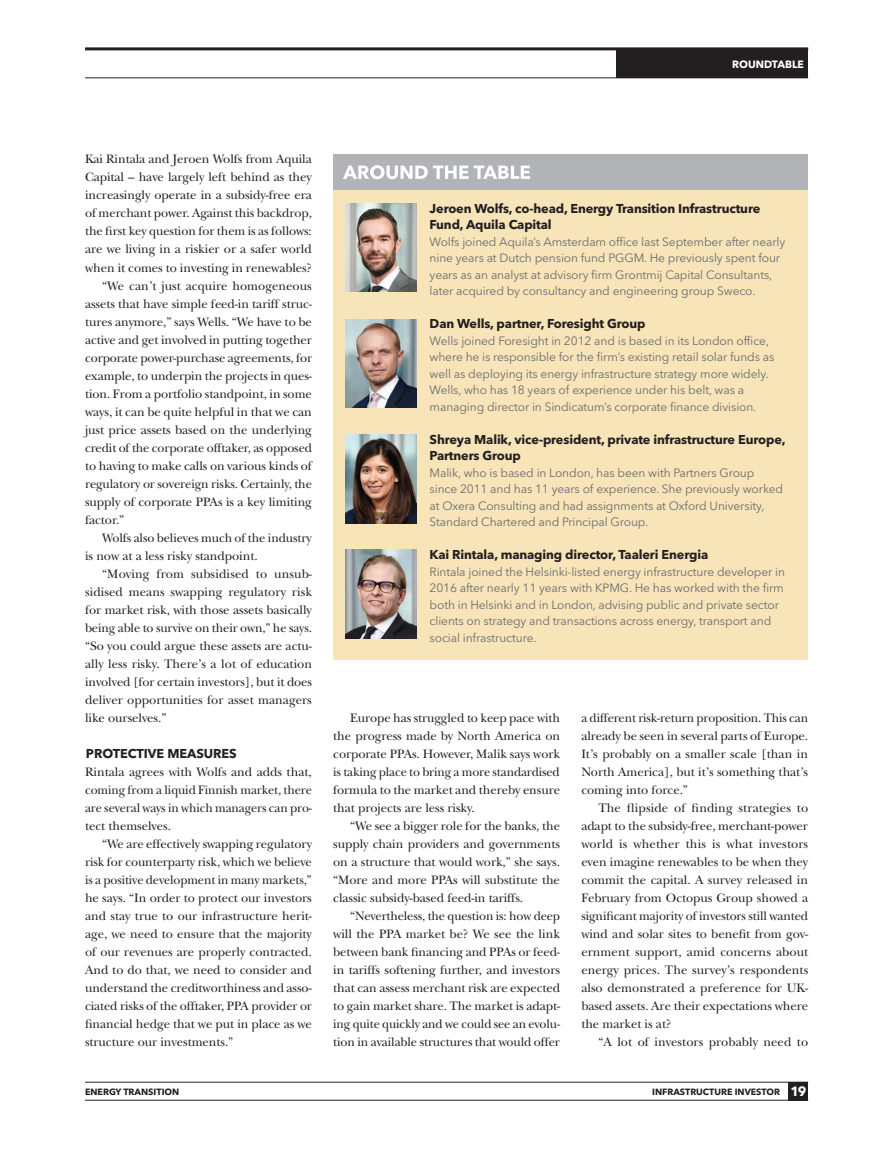
<style>
.page{position:relative;width:872px;height:1149px;background:#fff}
.page>*{position:absolute;margin:0;border:0;box-sizing:border-box;transform-origin:0 0}
._4_Body_text_indent{font:12.75px/18px "New Baskerville Std";letter-spacing:-.005em;color:#231f20;text-align:justify}
._16_Panel_header{font:700 12.75px/16.5px "Avenir Next LT Pro";letter-spacing:-.01em;color:#231f20}
._6_Body_text_full_ou{font:12.75px/18px "New Baskerville Std";letter-spacing:-.01em;color:#231f20;text-align:justify}
._7_Subhead{font:700 12.75px "Avenir Next LT Pro";letter-spacing:-.005em;color:#231f20}
._16_Panel_header-2{font:12px/16.5px "Avenir Next LT Pro";letter-spacing:-.01em;color:#6c6d70}
.t1{font:700 10.5px "Avenir Next LT Pro";color:#fff}
.t2{font:700 9px "Avenir Next LT Pro";color:#231f20}
.s1{font-size:13.35px;color:#fff}
</style>
<div class="page">
<div style="left:788px;top:1081px;width:20px;height:18px;background:#231f20"></div>
<hr style="left:85px;top:1081px;width:723px;height:1px;background:#231f20">
<hr style="left:85px;top:1099px;width:723px;height:1px;background:#231f20">
<div style="left:333px;top:190px;width:475px;height:469px;background:#f7e4b9"></div>
<div style="left:333px;top:154px;width:475px;height:36px;background:#b2b3b7"></div>
<svg style="left:343px;top:165px;width:187px;height:14px"></svg>
<img style="left:345px;top:203px;width:72px;height:89px">
<img style="left:345px;top:319px;width:72px;height:88px">
<img style="left:345px;top:435px;width:72px;height:88px">
<img style="left:345px;top:549px;width:72px;height:89px">
<hr style="left:85px;top:47px;width:723px;height:3px;background:#231f20">
<hr style="left:85px;top:78px;width:723px;height:1px;background:#231f20">
<div style="left:617px;top:50px;width:191px;height:28px;background:#231f20"></div>
<p class="t1" style="left:732px;top:58px;width:73px">ROUNDTABLE</p>
<p class="_4_Body_text_indent" style="left:85px;top:150px;width:228px">Kai Rintala and Jeroen Wolfs from Aquila Capital – have largely left behind as they increasingly operate in a subsidy-free era of merchant power. Against this backdrop, the first key question for them is as follows: are we living in a riskier or a safer world when it comes to investing in renewables?</p>
<p class="_4_Body_text_indent" style="left:85px;top:276px;width:228px;text-indent:17px">“We can’t just acquire homogeneous assets that have simple feed-in tariff struc&shy;tures anymore,” says Wells. “We have to be active and get involved in putting together corporate power-purchase agreements, for example, to underpin the projects in ques&shy;tion. From a portfolio standpoint, in some ways, it can be quite helpful in that we can just price assets based on the underlying credit of the corporate offtaker, as opposed to having to make calls on various kinds of regulatory or sovereign risks. Certainly, the supply of corporate PPAs is a key limiting factor.”</p>
<p class="_4_Body_text_indent" style="left:85px;top:528px;width:228px;text-indent:17px">Wolfs also believes much of the industry is now at a less risky standpoint.</p>
<p class="_4_Body_text_indent" style="left:85px;top:564px;width:228px;text-indent:17px">“Moving from subsidised to unsub&shy;sidised means swapping regulatory risk for market risk, with those assets basically being able to survive on their own,” he says. “So you could argue these assets are actu&shy;ally less risky. There’s a lot of education involved [for certain investors], but it does deliver opportunities for asset managers like ourselves.”</p>
<p class="_7_Subhead" style="left:86px;top:745px;width:152px">PROTECTIVE MEASURES</p>
<p class="_6_Body_text_full_ou" style="left:85px;top:762px;width:228px">Rintala agrees with Wolfs and adds that, coming from a liquid Finnish market, there are several ways in which managers can pro&shy;tect themselves.</p>
<p class="_4_Body_text_indent" style="left:85px;top:834px;width:228px;text-indent:17px">“We are effectively swapping regulatory risk for counterparty risk, which we believe is a positive development in many markets,” he says. “In order to protect our investors and stay true to our infrastructure herit&shy;age, we need to ensure that the majority of our revenues are properly contracted.<br>And to do that, we need to consider and understand the creditworthiness and asso&shy;ciated risks of the offtaker, PPA provider or financial hedge that we put in place as we structure our investments.”</p>
<p class="_16_Panel_header" style="left:429px;top:200px;width:332px">Jeroen Wolfs, co-head, Energy Transition Infrastructure<br>Fund, Aquila Capital</p>
<p class="_16_Panel_header-2" style="left:429px;top:233px;width:357px">Wolfs joined Aquila’s Amsterdam office last September after nearly nine years at Dutch pension fund PGGM. He previously spent four years as an analyst at advisory firm Grontmij Capital Consultants, later acquired by consultancy and engineering group Sweco.</p>
<p class="_16_Panel_header" style="left:429px;top:315px;width:217px">Dan Wells, partner, Foresight Group</p>
<p class="_16_Panel_header-2" style="left:429px;top:332px;width:346px">Wells joined Foresight in 2012 and is based in its London office, where he is responsible for the firm’s existing retail solar funds as well as deploying its energy infrastructure strategy more widely.<br>Wells, who has 18 years of experience under his belt, was a managing director in Sindicatum’s corporate finance division.</p>
<p class="_16_Panel_header" style="left:429px;top:431px;width:357px">Shreya Malik, vice-president, private infrastructure Europe,<br>Partners Group</p>
<p class="_16_Panel_header-2" style="left:429px;top:464px;width:355px">Malik, who is based in London, has been with Partners Group since 2011 and has 11 years of experience. She previously worked at Oxera Consulting and had assignments at Oxford University, Standard Chartered and Principal Group.</p>
<p class="_16_Panel_header" style="left:429px;top:546px;width:280px">Kai Rintala, managing director, Taaleri Energia</p>
<p class="_16_Panel_header-2" style="left:429px;top:563px;width:357px">Rintala joined the Helsinki-listed energy infrastructure developer in 2016 after nearly 11 years with KPMG. He has worked with the firm both in Helsinki and in London, advising public and private sector clients on strategy and transactions across energy, transport and social infrastructure.</p>
<p class="_4_Body_text_indent" style="left:333px;top:708px;width:228px;text-indent:17px">Europe has struggled to keep pace with the progress made by North America on corporate PPAs. However, Malik says work is taking place to bring a more standardised formula to the market and thereby ensure that projects are less risky.</p>
<p class="_4_Body_text_indent" style="left:333px;top:816px;width:228px;text-indent:17px">“We see a bigger role for the banks, the supply chain providers and governments on a structure that would work,” she says. “More and more PPAs will substitute the classic subsidy-based feed-in tariffs.</p>
<p class="_4_Body_text_indent" style="left:333px;top:906px;width:228px;text-indent:17px">“Nevertheless, the question is: how deep will the PPA market be? We see the link between bank financing and PPAs or feed&shy;in tariffs softening further, and investors that can assess merchant risk are expected to gain market share. The market is adapt&shy;ing quite quickly and we could see an evolu&shy;tion in available structures that would offer</p>
<p class="_4_Body_text_indent" style="left:581px;top:708px;width:228px">a different risk-return proposition. This can already be seen in several parts of Europe.<br>It’s probably on a smaller scale [than in North America], but it’s something that’s coming into force.”</p>
<p class="_4_Body_text_indent" style="left:581px;top:798px;width:228px;text-indent:17px">The flipside of finding strategies to adapt to the subsidy-free, merchant-power world is whether this is what investors even imagine renewables to be when they commit the capital. A survey released in February from Octopus Group showed a significant majority of investors still wanted wind and solar sites to benefit from gov&shy;ernment support, amid concerns about energy prices. The survey’s respondents also demonstrated a preference for UK&shy;based assets. Are their expectations where the market is at?</p>
<p class="_4_Body_text_indent" style="left:598px;top:1032px;width:211px">“A lot of investors probably need to</p>
<p class="t2" style="left:85px;top:1085px;width:96px">ENERGY TRANSITION</p>
<p class="t2" style="left:652px;top:1085px;width:156px">INFRASTRUCTURE INVESTOR <span class="s1">19</span></p>
</div>
